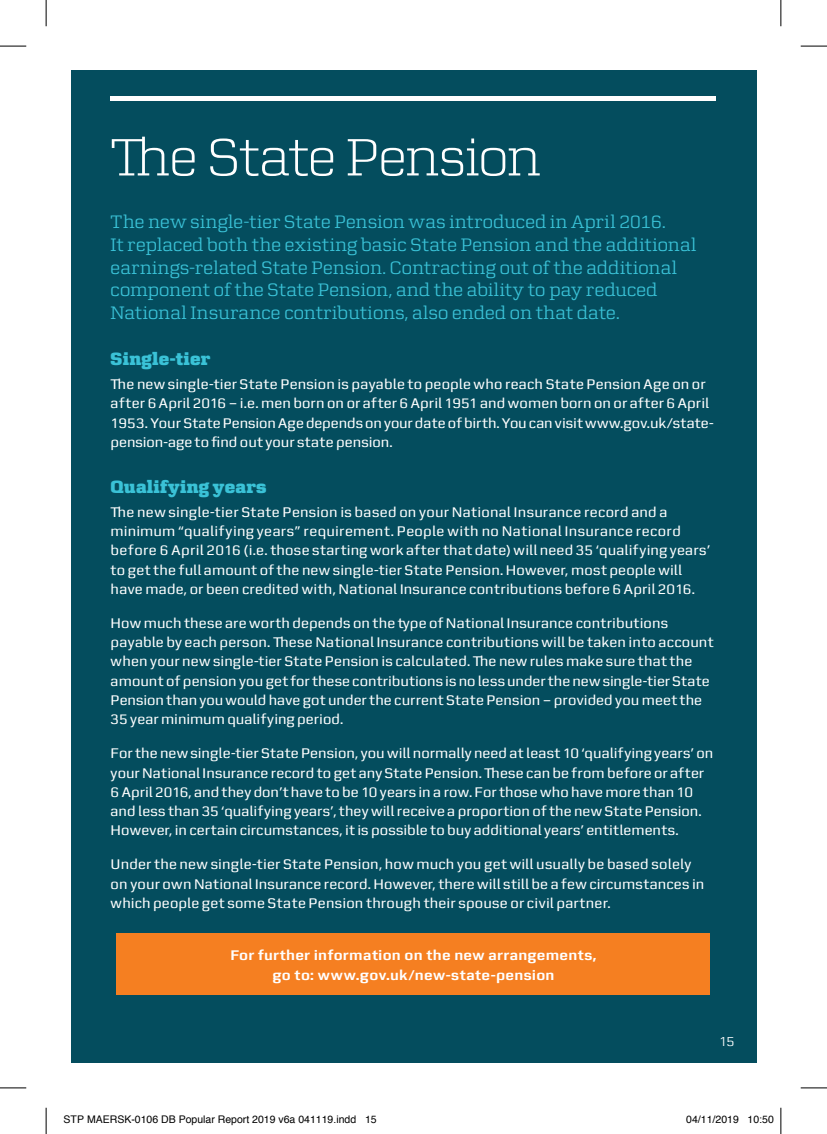
<style>
.page{position:relative;width:827px;height:1134px;background:#fff}
.page>*{position:absolute;margin:0;border:0;box-sizing:border-box;transform-origin:0 0}
.t1{font:300 56px "Zetta Serif";letter-spacing:-.005em;color:#fff}
.t2{font:19.25px/22.8px "Zetta Serif";letter-spacing:.015em;color:#3ac2d7}
.t3{font:800 18.38px "Zetta Serif";letter-spacing:.02em;color:#3ac2d7}
.t4{font:14.88px/19.2px "Zetta Sans";letter-spacing:.015em;color:#fff}
.t5{font:700 14.88px/19.2px "Zetta Sans";letter-spacing:.02em;color:#fff;text-align:center}
.t6{font:14px "Zetta Sans";color:#fff}
.t7{font:10.5px "Helvetica";color:#000}
</style>
<div class="page">
<div style="left:71px;top:71px;width:684px;height:992px;background:#044d5e"></div>
<div style="left:117px;top:934px;width:593px;height:61px;background:#f57f21"></div>
<div style="left:111px;top:96px;width:605px;height:5px;background:#fff"></div>
<svg style="left:0;top:46px;width:26px;height:1px"></svg>
<svg style="left:800px;top:46px;width:26px;height:1px"></svg>
<svg style="left:0;top:1088px;width:26px;height:1px"></svg>
<svg style="left:800px;top:1088px;width:26px;height:1px"></svg>
<svg style="left:46px;top:0;width:1px;height:26px"></svg>
<svg style="left:46px;top:1108px;width:1px;height:26px"></svg>
<svg style="left:780px;top:0;width:1px;height:26px"></svg>
<svg style="left:780px;top:1108px;width:1px;height:26px"></svg>
<h1 class="t1" style="left:111px;top:127px;width:431px">The State Pension</h1>
<p class="t2" style="left:111px;top:211px;width:587px">The new single-tier State Pension was introduced in April 2016.<br>It replaced both the existing basic State Pension and the additional earnings-related State Pension. Contracting out of the additional component of the State Pension, and the ability to pay reduced National Insurance contributions, also ended on that date.</p>
<p class="t3" style="left:111px;top:347px;width:101px">Single-tier</p>
<p class="t4" style="left:111px;top:375px;width:604px">The new single-tier State Pension is payable to people who reach State Pension Age on or after 6 April 2016 – i.e. men born on or after 6 April 1951 and women born on or after 6 April 1953. Your State Pension Age depends on your date of birth. You can visit www.gov.uk/state&shy;pension-age to find out your state pension.</p>
<p class="t3" style="left:111px;top:475px;width:157px">Qualifying years</p>
<p class="t4" style="left:111px;top:502px;width:601px">The new single-tier State Pension is based on your National Insurance record and a minimum “qualifying years” requirement. People with no National Insurance record before 6 April 2016 (i.e. those starting work after that date) will need 35 ‘qualifying years’ to get the full amount of the new single-tier State Pension. However, most people will have made, or been credited with, National Insurance contributions before 6 April 2016.</p>
<p class="t4" style="left:111px;top:614px;width:604px">How much these are worth depends on the type of National Insurance contributions payable by each person. These National Insurance contributions will be taken into account when your new single-tier State Pension is calculated. The new rules make sure that the amount of pension you get for these contributions is no less under the new single-tier State Pension than you would have got under the current State Pension – provided you meet the 35 year minimum qualifying period.</p>
<p class="t4" style="left:111px;top:744px;width:604px">For the new single-tier State Pension, you will normally need at least 10 ‘qualifying years’ on your National Insurance record to get any State Pension. These can be from before or after 6 April 2016, and they don’t have to be 10 years in a row. For those who have more than 10 and less than 35 ‘qualifying years’, they will receive a proportion of the new State Pension.<br>However, in certain circumstances, it is possible to buy additional years’ entitlements.</p>
<p class="t4" style="left:111px;top:855px;width:595px">Under the new single-tier State Pension, how much you get will usually be based solely on your own National Insurance record. However, there will still be a few circumstances in which people get some State Pension through their spouse or civil partner.</p>
<p class="t5" style="left:230px;top:946px;width:368px">For further information on the new arrangements, go to: www.gov.uk/new-state-pension</p>
<p class="t6" style="left:719px;top:1033px;width:17px">15</p>
<p class="t7" style="left:64px;top:1112px;width:314px">STP MAERSK-0106 DB Popular Report 2019 v6a 041119.indd 15</p>
<p class="t7" style="left:686px;top:1112px;width:89px">04/11/2019 10:50</p>
</div>
